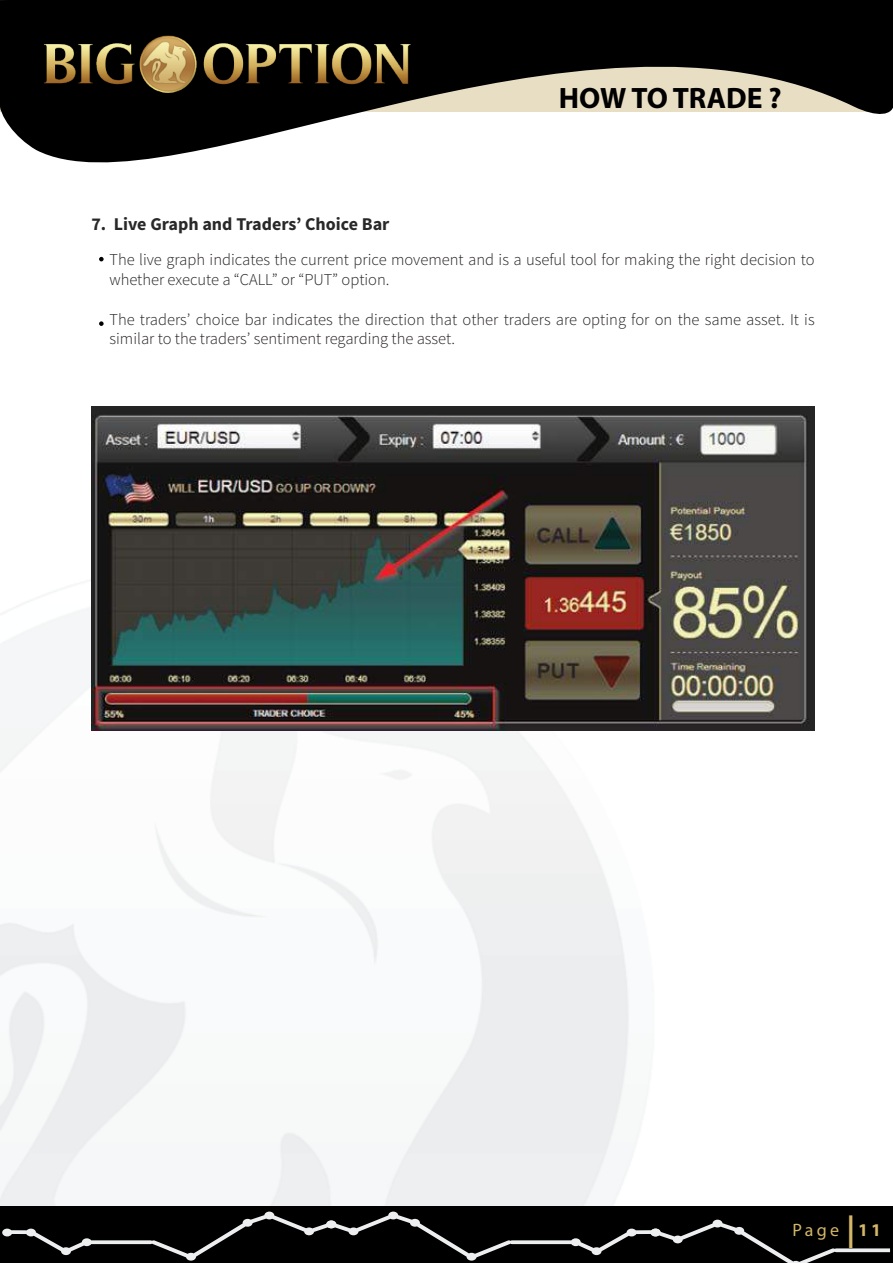
<style>
.page{position:relative;width:893px;height:1263px;background:#fff}
.page>*{position:absolute;margin:0;border:0;box-sizing:border-box;transform-origin:0 0}
.t1{font:48.3px "Myriad Pro";color:#d4b669;scale:.76 1}
.t2{font:700 29.55px "Myriad Pro";color:#000}
.t3{font:700 18px "Source Sans Pro";color:#282828}
.t4{font:18px "Myriad Pro";color:#d4b669}
.t5{font:300 16.5px/19.8px "Source Sans Pro";color:#231f20}
.s1{font-weight:700}
</style>
<div class="page">
<img style="left:0;top:256px;width:893px;height:1007px">
<svg style="left:0;top:0;width:893px;height:163px;fill:#000"></svg>
<img style="left:41px;top:28px;width:375px;height:71px">
<div style="left:0;top:1206px;width:892px;height:57px;background:#000"></div>
<svg style="left:2px;top:1211px;width:888px;height:52px"></svg>
<svg style="left:99px;top:257px;width:5px;height:4px"></svg>
<svg style="left:99px;top:321px;width:5px;height:5px"></svg>
<img style="left:91px;top:406px;width:724px;height:324px">
<p class="t3" style="left:91px;top:212px;width:300px">7. Live Graph and Traders’ Choice Bar</p>
<h2 class="t2" style="left:559px;top:79px;width:224px">HOW TO TRADE ?</h2>
<p class="t5" style="left:109px;top:250px;width:707px">The live graph indicates the current price movement and is a useful tool for making the right decision to whether execute a “CALL” or “PUT” option.</p>
<p class="t5" style="left:109px;top:309px;width:707px">The traders’ choice bar indicates the direction that other traders are opting for on the same asset. It is similar to the traders’ sentiment regarding the asset.</p>
<h1 class="t1" style="left:846px;top:1202px;width:13px">I</h1>
<p class="t4" style="left:792px;top:1219px;width:90px">Page <span class="s1">11</span></p>
</div>
